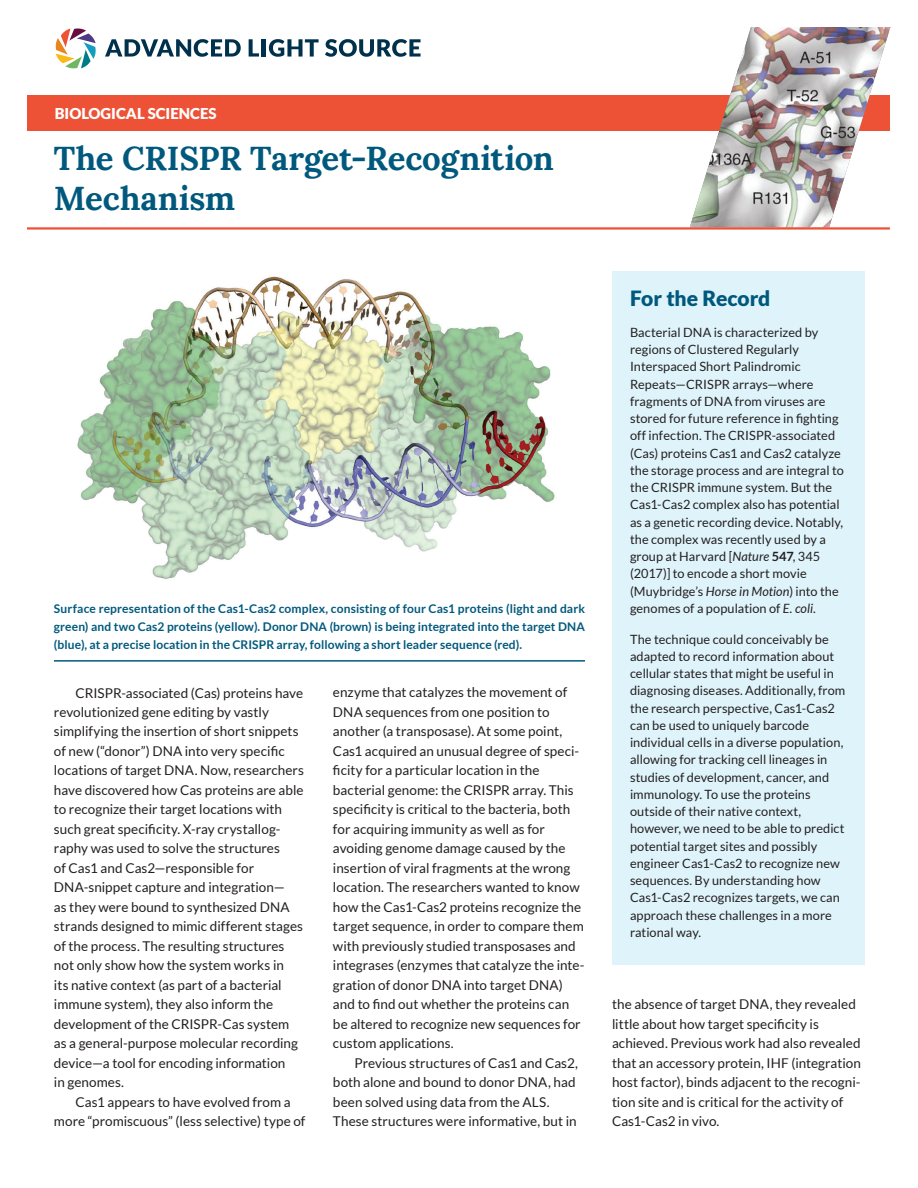
<style>
.page{position:relative;width:918px;height:1188px;background:#fff}
.page>*{position:absolute;margin:0;border:0;box-sizing:border-box;transform-origin:0 0}
.t1{font:700 33px/39.6px "Lora";letter-spacing:-.01em;color:#00597d}
.t2{font:900 21px "Lato";letter-spacing:-.005em;color:#00597d}
.t3{font:900 15px "Lato";color:#fff}
.t4{font:13.5px/19.5px "Lato";color:#231f20}
.t5{font:12.75px/17.2px "Lato";letter-spacing:.005em;color:#231f20}
.t6{font:700 12px/18px "Lato";letter-spacing:.01em;color:#00597d;text-align:justify}
.s1{font-style:italic}
.s2{font-weight:700}
</style>
<div class="page">
<div style="left:612px;top:271px;width:252px;height:693px;background:#def3fa"></div>
<img style="left:77px;top:276px;width:478px;height:303px">
<hr style="left:54px;top:660px;width:531px;height:2px;background:#00597d">
<div style="left:27px;top:95px;width:863px;height:36px;background:#ed5136"></div>
<svg style="left:55px;top:28px;width:41px;height:41px"></svg>
<svg style="left:105px;top:39px;width:136px;height:18px"></svg>
<svg style="left:249px;top:39px;width:10px;height:18px"></svg>
<hr style="left:262px;top:39px;width:4px;height:18px;background:#00314c">
<svg style="left:269px;top:39px;width:50px;height:18px"></svg>
<svg style="left:325px;top:39px;width:96px;height:18px"></svg>
<img style="left:690px;top:27px;width:200px;height:200px">
<hr style="left:27px;top:227px;width:863px;height:3px;background:#ed5136">
<p class="t3" style="left:55px;top:104px;width:163px">BIOLOGICAL SCIENCES</p>
<h1 class="t1" style="left:54px;top:138px;width:501px">The CRISPR Target-Recognition<br>Mechanism</h1>
<p class="t6" style="left:54px;top:600px;width:533px">Surface representation of the Cas1-Cas2 complex, consisting of four Cas1 proteins (light and dark green) and two Cas2 proteins (yellow). Donor DNA (brown) is being integrated into the target DNA (blue), at a precise location in the CRISPR array, following a short leader sequence (red).</p>
<p class="t4" style="left:54px;top:683px;width:252px;text-indent:22px">CRISPR-associated (Cas) proteins have revolutionized gene editing by vastly simplifying the insertion of short snippets of new (“donor”) DNA into very specific locations of target DNA. Now, researchers have discovered how Cas proteins are able to recognize their target locations with such great specificity. X-ray crystallog&shy;raphy was used to solve the structures<br>of Cas1 and Cas2—responsible for DNA-snippet capture and integration—<br>as they were bound to synthesized DNA strands designed to mimic different stages of the process. The resulting structures not only show how the system works in<br>its native context (as part of a bacterial immune system), they also inform the development of the CRISPR-Cas system as a general-purpose molecular recording device—a tool for encoding information<br>in genomes.</p>
<p class="t4" style="left:54px;top:1092px;width:253px;text-align:center">Cas1 appears to have evolved from a<br>more “promiscuous” (less selective) type of</p>
<p class="t4" style="left:333px;top:683px;width:253px">enzyme that catalyzes the movement of DNA sequences from one position to another (a transposase). At some point, Cas1 acquired an unusual degree of speci&shy;ficity for a particular location in the bacterial genome: the CRISPR array. This specificity is critical to the bacteria, both for acquiring immunity as well as for avoiding genome damage caused by the insertion of viral fragments at the wrong location. The researchers wanted to know how the Cas1-Cas2 proteins recognize the target sequence, in order to compare them with previously studied transposases and integrases (enzymes that catalyze the inte&shy;gration of donor DNA into target DNA) and to find out whether the proteins can be altered to recognize new sequences for custom applications.</p>
<p class="t4" style="left:333px;top:1053px;width:247px;text-indent:22px">Previous structures of Cas1 and Cas2, both alone and bound to donor DNA, had been solved using data from the ALS.<br>These structures were informative, but in</p>
<h2 class="t2" style="left:630px;top:286px;width:142px">For the Record</h2>
<p class="t5" style="left:630px;top:323px;width:215px">Bacterial DNA is characterized by regions of Clustered Regularly Interspaced Short Palindromic Repeats—CRISPR arrays—where fragments of DNA from viruses are stored for future reference in fighting off infection. The CRISPR-associated (Cas) proteins Cas1 and Cas2 catalyze the storage process and are integral to the CRISPR immune system. But the Cas1-Cas2 complex also has potential as a genetic recording device. Notably, the complex was recently used by a group at Harvard [<span class="s1">Nature</span> <span class="s2">547</span>, 345 (2017)] to encode a short movie (Muybridge’s <span class="s1">Horse in Motion</span>) into the genomes of a population of <span class="s1">E. coli</span>.</p>
<p class="t5" style="left:630px;top:630px;width:217px">The technique could conceivably be adapted to record information about cellular states that might be useful in diagnosing diseases. Additionally, from the research perspective, Cas1-Cas2 can be used to uniquely barcode individual cells in a diverse population, allowing for tracking cell lineages in studies of development, cancer, and immunology. To use the proteins outside of their native context, however, we need to be able to predict potential target sites and possibly engineer Cas1-Cas2 to recognize new sequences. By understanding how Cas1-Cas2 recognizes targets, we can approach these challenges in a more rational way.</p>
<p class="t4" style="left:612px;top:995px;width:250px">the absence of target DNA, they revealed little about how target specificity is achieved. Previous work had also revealed that an accessory protein, IHF (integration host factor), binds adjacent to the recogni&shy;tion site and is critical for the activity of Cas1-Cas2 in vivo.</p>
</div>
